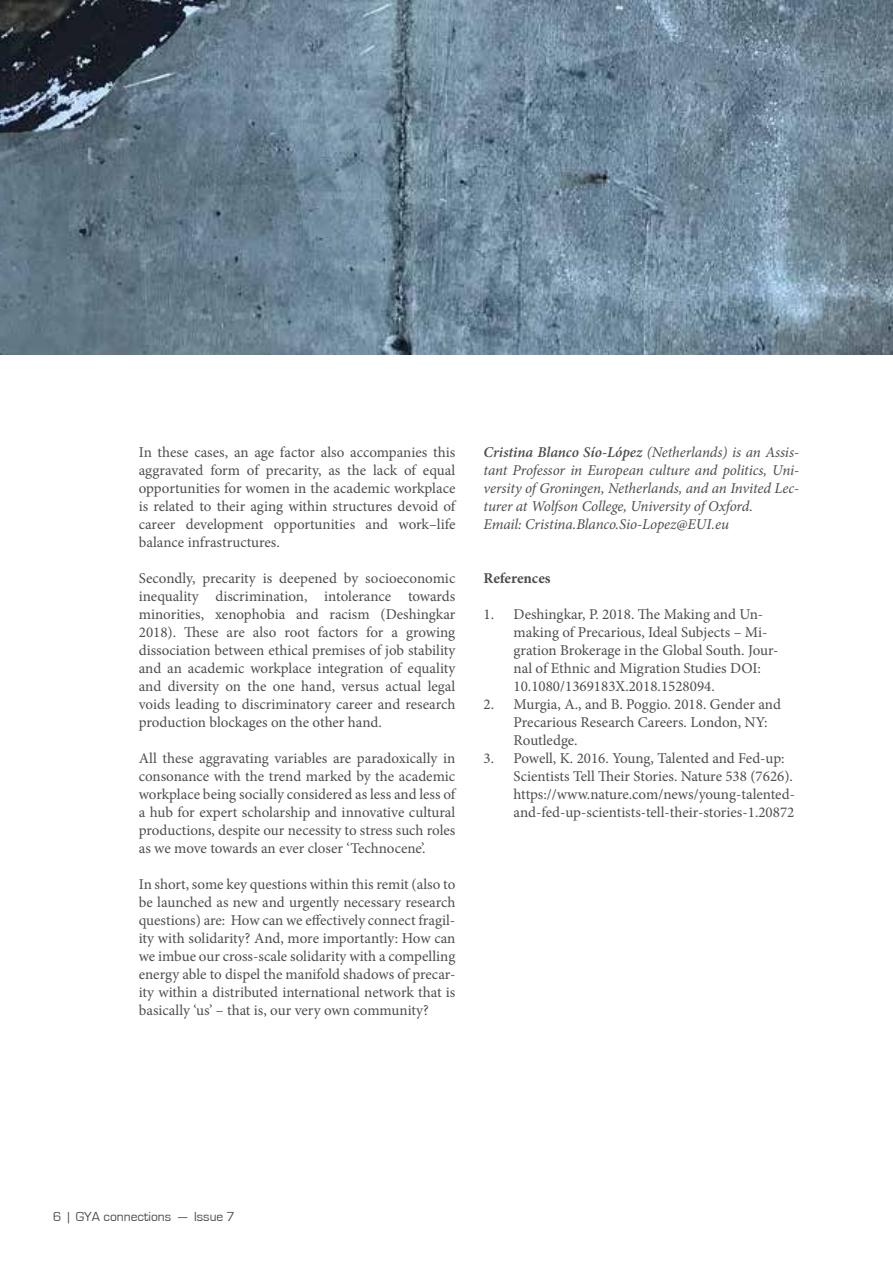
<style>
.page{position:relative;width:893px;height:1263px;background:#fff}
.page>*{position:absolute;margin:0;border:0;box-sizing:border-box;transform-origin:0 0}
.t1{font:15px/18px "Minion Pro";color:#4d4d4f;text-align:justify}
.t2{font:italic 15px/18px "Minion Pro";letter-spacing:-.01em;color:#4d4d4f}
.t3{font:700 15px "Minion Pro";letter-spacing:-.005em;color:#4d4d4f}
.t4{font:13.5px "Eurostile";color:#4d4d4f}
.s1{font-weight:600}
</style>
<div class="page">
<img style="left:0;top:0;width:893px;height:354px">
<p class="t1" style="left:139px;top:443px;width:318px">In these cases, an age factor also accompanies this aggravated form of precarity, as the lack of equal opportunities for women in the academic workplace is related to their aging within structures devoid of career development opportunities and work–life balance infrastructures.</p>
<p class="t1" style="left:139px;top:569px;width:318px">Secondly, precarity is deepened by socioeconomic inequality discrimination, intolerance towards minorities, xenophobia and racism (Deshingkar 2018). These are also root factors for a growing dissociation between ethical premises of job stability and an academic workplace integration of equality and diversity on the one hand, versus actual legal voids leading to discriminatory career and research production blockages on the other hand.</p>
<p class="t1" style="left:139px;top:749px;width:318px">All these aggravating variables are paradoxically in consonance with the trend marked by the academic workplace being socially considered as less and less of a hub for expert scholarship and innovative cultural productions, despite our necessity to stress such roles as we move towards an ever closer ‘Technocene’.</p>
<p class="t1" style="left:139px;top:875px;width:318px">In short, some key questions within this remit (also to be launched as new and urgently necessary research questions) are: How can we effectively connect fragil&shy;ity with solidarity? And, more importantly: How can we imbue our cross-scale solidarity with a compelling energy able to dispel the manifold shadows of precar&shy;ity within a distributed international network that is basically ‘us’ – that is, our very own community?</p>
<p class="t2" style="left:484px;top:443px;width:317px"><span class="s1">Cristina Blanco Sío-López</span> (Netherlands) is an Assis&shy;tant Professor in European culture and politics, Uni&shy;versity of Groningen, Netherlands, and an Invited Lec&shy;turer at Wolfson College, University of Oxford.<br>Email: Cristina.Blanco.Sio-Lopez@EUI.eu</p>
<p class="t3" style="left:484px;top:568px;width:69px">References</p>
<p class="t1" style="left:514px;top:605px;width:267px;text-align:left;text-indent:-30px">1. Deshingkar, P. 2018. The Making and Un&shy;making of Precarious, Ideal Subjects – Mi&shy;gration Brokerage in the Global South. Jour&shy;nal of Ethnic and Migration Studies DOI:<br>10.1080/1369183X.2018.1528094.</p>
<p class="t1" style="left:514px;top:695px;width:269px;text-align:left;text-indent:-30px">2. Murgia, A., and B. Poggio. 2018. Gender and<br>Precarious Research Careers. London, NY:<br>Routledge.</p>
<p class="t1" style="left:514px;top:749px;width:283px;text-align:left;text-indent:-30px">3. Powell, K. 2016. Young, Talented and Fed-up:<br>Scientists Tell Their Stories. Nature 538 (7626). https://www.nature.com/news/young-talented&shy;and-fed-up-scientists-tell-their-stories-1.20872</p>
<p class="t4" style="left:53px;top:1209px;width:183px">6 | GYA connections — Issue 7</p>
</div>
